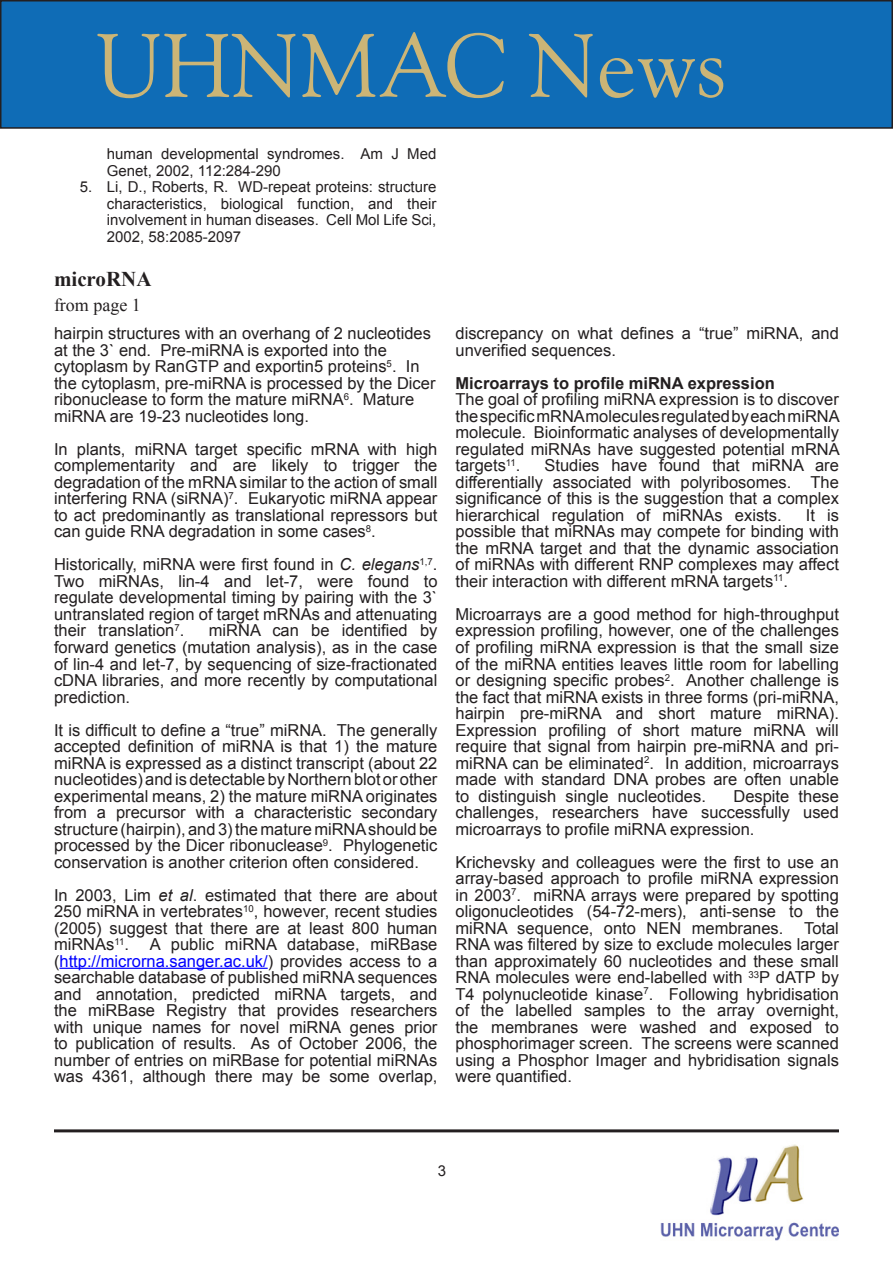
<style>
.page{position:relative;width:893px;height:1263px;background:#fff}
.page>*{position:absolute;margin:0;border:0;box-sizing:border-box;transform-origin:0 0}
.t1{font:90px "Goudy Old Style BT";color:#ccb576}
.t2{font:700 21px "Times New Roman";color:#231f20}
.t3{font:18px "Times New Roman";color:#231f20}
.Body_Text{font:16.5px/16.5px "Arial";color:#231f20;text-align:justify}
.t4{font:700 16.5px "Arial";color:#231f20}
.t5{font:15px/16.5px "Arial";color:#231f20}
.s1{font-style:italic}
.s2{color:#00f}
</style>
<div class="page">
<div style="left:1px;top:1px;width:891px;height:127px;background:#0f6cb6"></div>
<div style="left:0;top:0;width:893px;height:129px;border:2px solid #231f20"></div>
<hr style="left:54px;top:1129px;width:785px;height:3px;background:#231f20">
<img style="left:661px;top:1144px;width:177px;height:96px">
<hr style="left:59px;top:968px;width:209px;height:1px;background:#00f">
<h1 class="t1" style="left:96px;top:10px;width:632px">UHNMAC News</h1>
<p class="t5" style="left:107px;top:146px;width:331px">human developmental syndromes. Am J Med<br>Genet, 2002, 112:284-290</p>
<p class="t5" style="left:107px;top:179px;width:331px;text-align:justify;text-indent:-27px">5. Li, D., Roberts, R. WD-repeat proteins: structure characteristics, biological function, and their involvement in human diseases. Cell Mol Life Sci, 2002, 58:2085-2097</p>
<p class="t2" style="left:54px;top:264px;width:99px">microRNA</p>
<p class="t3" style="left:54px;top:293px;width:88px">from page 1</p>
<p class="Body_Text" style="left:54px;top:326px;width:383px;text-align:left">hairpin structures with an overhang of 2 nucleotides at the 3` end. Pre-miRNA is exported into the cytoplasm by RanGTP and exportin5 proteins<sup>5</sup>. In the cytoplasm, pre-miRNA is processed by the Dicer ribonuclease to form the mature miRNA<sup>6</sup>. Mature miRNA are 19-23 nucleotides long.</p>
<p class="Body_Text" style="left:54px;top:441px;width:385px">In plants, miRNA target specific mRNA with high complementarity and are likely to trigger the degradation of the mRNA similar to the action of small interfering RNA (siRNA)<sup>7</sup>. Eukaryotic miRNA appear to act predominantly as translational repressors but can guide RNA degradation in some cases<sup>8</sup>.</p>
<p class="Body_Text" style="left:54px;top:557px;width:385px">Historically, miRNA were first found in <span class="s1">C. elegans</span><sup>1,7</sup>.<br>Two miRNAs, lin-4 and let-7, were found to regulate developmental timing by pairing with the 3` untranslated region of target mRNAs and attenuating their translation<sup>7</sup>.</p>
<p class="Body_Text" style="left:54px;top:623px;width:385px;text-indent:155px">miRNA can be identified by forward genetics (mutation analysis), as in the case of lin-4 and let-7, by sequencing of size-fractionated cDNA libraries, and more recently by computational prediction.</p>
<p class="Body_Text" style="left:54px;top:722px;width:385px">It is difficult to define a “true” miRNA. The generally accepted definition of miRNA is that 1) the mature miRNA is expressed as a distinct transcript (about 22 nucleotides) and is detectable by Northern blot or other experimental means, 2) the mature miRNA originates from a precursor with a characteristic secondary structure (hairpin), and 3) the mature miRNA should be processed by the Dicer ribonuclease<sup>9</sup>. Phylogenetic conservation is another criterion often considered.</p>
<p class="Body_Text" style="left:54px;top:887px;width:385px">In 2003, Lim <span class="s1">et al</span>. estimated that there are about 250 miRNA in vertebrates<sup>10</sup>, however, recent studies (2005) suggest that there are at least 800 human miRNAs<sup>11</sup>.</p>
<p class="Body_Text" style="left:54px;top:936px;width:385px;text-indent:96px">A public miRNA database, miRBase (<span class="s2">http://microrna.sanger.ac.uk/</span>) provides access to a searchable database of published miRNA sequences and annotation, predicted miRNA targets, and the miRBase Registry that provides researchers with unique names for novel miRNA genes prior to publication of results. As of October 2006, the number of entries on miRBase for potential miRNAs was 4361, although there may be some overlap,</p>
<p class="Body_Text" style="left:455px;top:326px;width:385px">discrepancy on what defines a “true” miRNA, and unverified sequences.</p>
<p class="t4" style="left:455px;top:372px;width:321px">Microarrays to profile miRNA expression</p>
<p class="Body_Text" style="left:455px;top:392px;width:386px">The goal of profiling miRNA expression is to discover the specific mRNA molecules regulated by each miRNA molecule. Bioinformatic analyses of developmentally regulated miRNAs have suggested potential mRNA targets<sup>11</sup>.</p>
<p class="Body_Text" style="left:455px;top:458px;width:385px;text-indent:89px">Studies have found that miRNA are differentially associated with polyribosomes. The significance of this is the suggestion that a complex hierarchical regulation of miRNAs exists.</p>
<p class="Body_Text" style="left:455px;top:507px;width:385px;text-indent:350px">It is possible that miRNAs may compete for binding with the mRNA target and that the dynamic association of miRNAs with different RNP complexes may affect their interaction with different mRNA targets<sup>11</sup>.</p>
<p class="Body_Text" style="left:455px;top:606px;width:385px">Microarrays are a good method for high-throughput expression profiling, however, one of the challenges of profiling miRNA expression is that the small size of the miRNA entities leaves little room for labelling or designing specific probes<sup>2</sup>. Another challenge is the fact that miRNA exists in three forms (pri-miRNA, hairpin pre-miRNA and short mature miRNA).<br>Expression profiling of short mature miRNA will require that signal from hairpin pre-miRNA and pri&shy;miRNA can be eliminated<sup>2</sup>. In addition, microarrays made with standard DNA probes are often unable to distinguish single nucleotides.</p>
<p class="Body_Text" style="left:455px;top:788px;width:385px;text-indent:278px">Despite these challenges, researchers have successfully used microarrays to profile miRNA expression.</p>
<p class="Body_Text" style="left:455px;top:854px;width:385px">Krichevsky and colleagues were the first to use an array-based approach to profile miRNA expression in 2003<sup>7</sup>. miRNA arrays were prepared by spotting oligonucleotides (54-72-mers), anti-sense to the miRNA sequence, onto NEN membranes.</p>
<p class="Body_Text" style="left:455px;top:920px;width:385px;text-indent:349px">Total RNA was filtered by size to exclude molecules larger than approximately 60 nucleotides and these small RNA molecules were end-labelled with <sup>33</sup>P dATP by T4 polynucleotide kinase<sup>7</sup>. Following hybridisation of the labelled samples to the array overnight, the membranes were washed and exposed to phosphorimager screen. The screens were scanned using a Phosphor Imager and hybridisation signals were quantified.</p>
</div>
